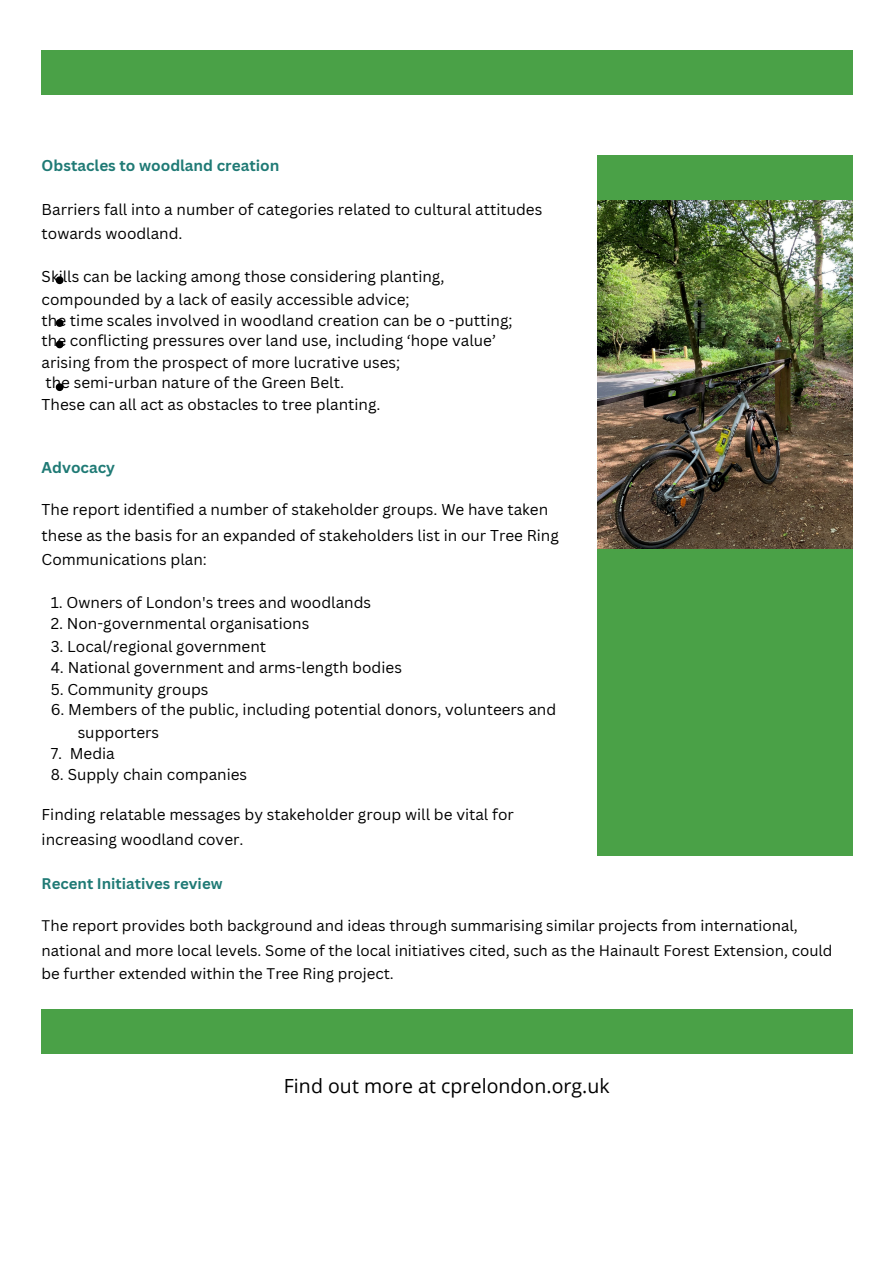
<style>
.page{position:relative;width:894px;height:1264px;background:#fff}
.page>*{position:absolute;margin:0;border:0;box-sizing:border-box;transform-origin:0 0}
.t1{font:19.5px "Open Sans";letter-spacing:.005em;color:#000}
.t2{font:15.3px "Canva Sans";color:#000}
.t3{font:700 15.3px "Canva Sans";color:#1f7a75}
.t4{font:15px "Canva Sans";color:#000}
.t5{font:700 15px "Canva Sans";color:#1f7a75}
</style>
<div class="page">
<svg style="left:56px;top:276px;width:7px;height:8px"></svg>
<svg style="left:56px;top:319px;width:7px;height:8px"></svg>
<svg style="left:56px;top:340px;width:7px;height:8px"></svg>
<svg style="left:56px;top:383px;width:7px;height:8px"></svg>
<div style="left:597px;top:155px;width:255px;height:700px;background:#4aa147"></div>
<div style="left:42px;top:51px;width:810px;height:43px;background:#4aa147"></div>
<img style="left:597px;top:200px;width:255px;height:348px">
<div style="left:42px;top:1009px;width:810px;height:44px;background:#4aa147"></div>
<p class="t3" style="left:42px;top:155px;width:239px">Obstacles to woodland creation</p>
<p class="t2" style="left:42px;top:198px;width:502px">Barriers fall into a number of categories related to cultural attitudes</p>
<p class="t2" style="left:42px;top:223px;width:142px">towards woodland.</p>
<h2 class="t2" style="left:42px;top:266px;width:404px">Skills can be lacking among those considering planting,</h2>
<p class="t2" style="left:42px;top:288px;width:369px">compounded by a lack of easily accessible advice;</p>
<p class="t2" style="left:42px;top:310px;width:472px">the time scales involved in woodland creation can be o -putting;</p>
<p class="t2" style="left:42px;top:330px;width:455px">the confl icting pressures over land use, including ‘hope value’</p>
<p class="t2" style="left:42px;top:351px;width:360px">arising from the prospect of more lucrative uses;</p>
<p class="t2" style="left:45px;top:371px;width:300px">the semi-urban nature of the Green Belt.</p>
<p class="t2" style="left:42px;top:394px;width:340px">These can all act as obstacles to tree planting.</p>
<p class="t3" style="left:42px;top:456px;width:75px">Advocacy</p>
<p class="t2" style="left:42px;top:499px;width:508px">The report identifi ed a number of stakeholder groups. We have taken</p>
<p class="t2" style="left:42px;top:524px;width:518px">these as the basis for an expanded of stakeholders list in our Tree Ring</p>
<p class="t2" style="left:42px;top:548px;width:167px">Communications plan:</p>
<p class="t2" style="left:51px;top:591px;width:322px">1. Owners of London's trees and woodlands</p>
<p class="t2" style="left:51px;top:613px;width:260px">2. Non-governmental organisations</p>
<p class="t2" style="left:51px;top:635px;width:217px">3. Local/regional government</p>
<p class="t2" style="left:51px;top:657px;width:353px">4. National government and arms-length bodies</p>
<p class="t2" style="left:51px;top:678px;width:159px">5. Community groups</p>
<h2 class="t2" style="left:51px;top:698px;width:507px">6. Members of the public, including potential donors, volunteers and</h2>
<p class="t2" style="left:78px;top:722px;width:83px">supporters</p>
<p class="t2" style="left:51px;top:742px;width:66px">7. Media</p>
<p class="t2" style="left:51px;top:764px;width:198px">8. Supply chain companies</p>
<p class="t2" style="left:42px;top:803px;width:473px">Finding relatable messages by stakeholder group will be vital for</p>
<h1 class="t2" style="left:42px;top:828px;width:203px">increasing woodland cover.</h1>
<p class="t5" style="left:42px;top:872px;width:182px">Recent Initiatives review</p>
<p class="t4" style="left:42px;top:915px;width:757px">The report provides both background and ideas through summarising similar projects from international,</p>
<p class="t4" style="left:42px;top:939px;width:792px">national and more local levels. Some of the local initiatives cited, such as the Hainault Forest Extension, could</p>
<p class="t4" style="left:42px;top:963px;width:353px">be further extended within the Tree Ring project.</p>
<p class="t1" style="left:284px;top:1071px;width:327px">Find out more at cprelondon.org.uk</p>
</div>
